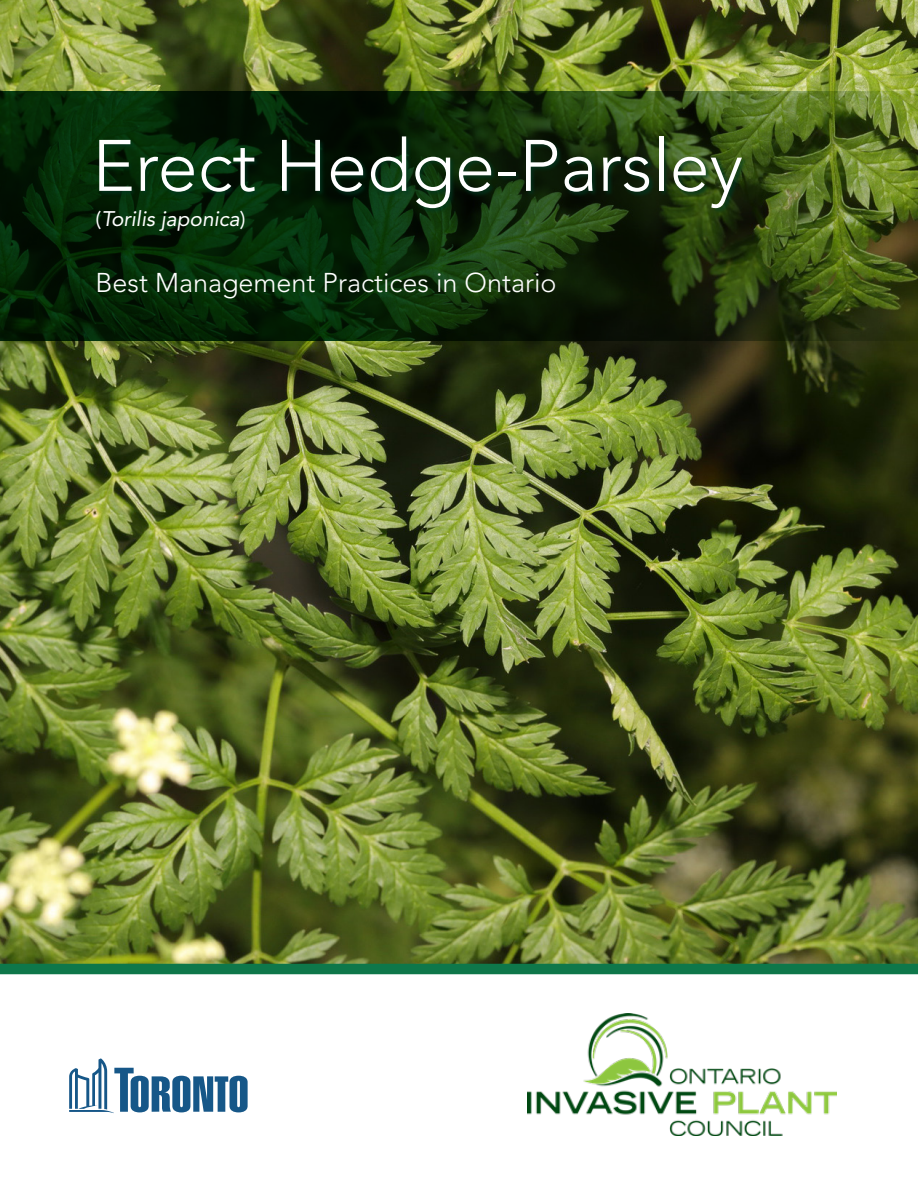
<style>
.page{position:relative;width:918px;height:1188px;background:#fff}
.page>*{position:absolute;margin:0;border:0;box-sizing:border-box;transform-origin:0 0}
.t1{font:300 72px "Avenir LT Std";color:#fff}
.t2{font:300 27px "Avenir LT Std";color:#fff}
.t3{font:italic 21px "Avenir LT Std";color:#fff}
.s1{font-style:normal}
</style>
<div class="page">
<img style="left:0;top:0;width:918px;height:964px">
<svg style="left:0;top:91px;width:918px;height:250px;background:#1b360d"></svg>
<div style="left:0;top:964px;width:918px;height:10px;background:#0e774a"></div>
<img style="left:528px;top:1013px;width:309px;height:123px">
<svg style="left:69px;top:1058px;width:179px;height:55px"></svg>
<div style="left:98px;top:136px;width:650px;height:78px;background:#003822;opacity:.7"></div>
<h1 class="t1" style="left:92px;top:124px;width:652px">Erect Hedge-Parsley</h1>
<p class="t3" style="left:96px;top:207px;width:152px"><span class="s1">(</span>Torilis japonica<span class="s1">)</span></p>
<p class="t2" style="left:96px;top:267px;width:463px">Best Management Practices in Ontario</p>
</div>
